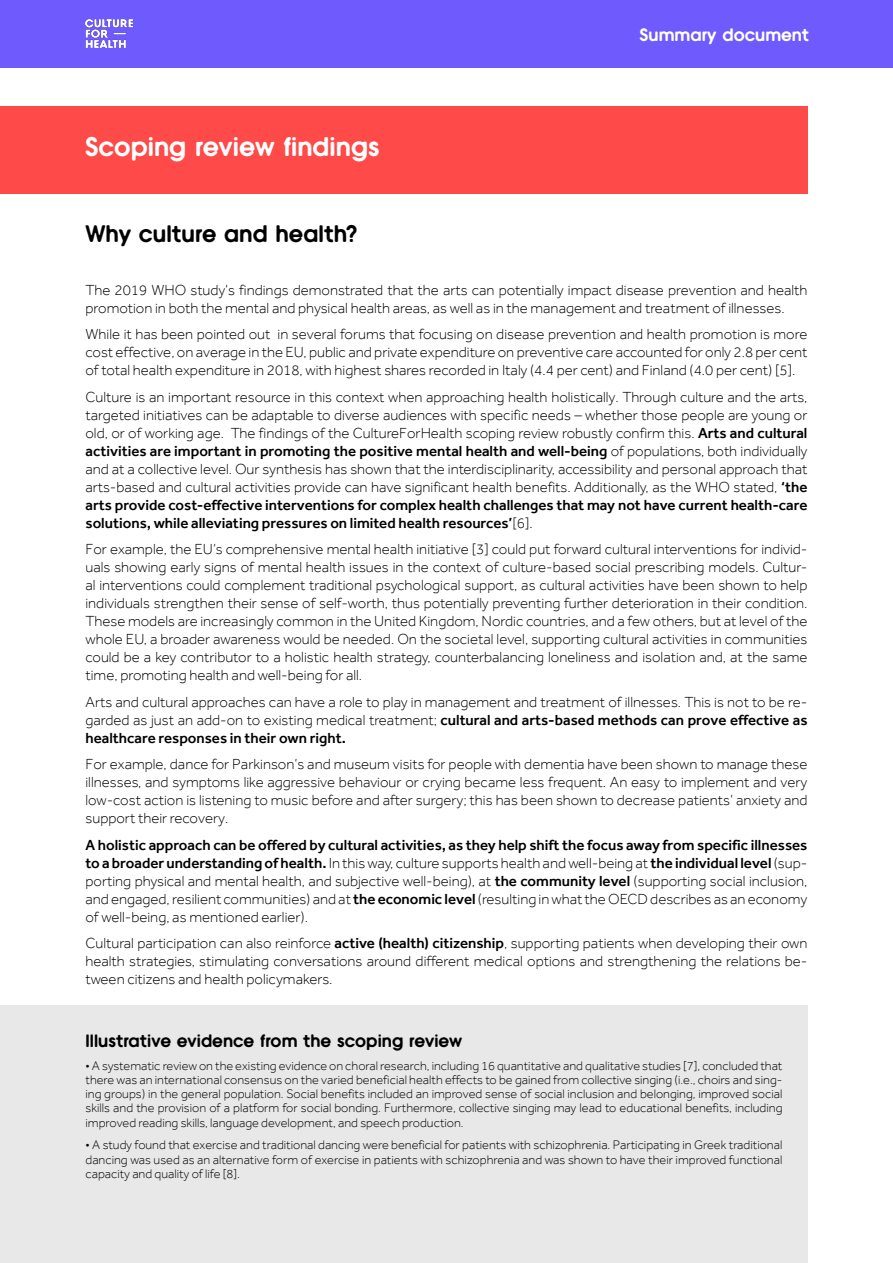
<style>
.page{position:relative;width:893px;height:1263px;background:#fff}
.page>*{position:absolute;margin:0;border:0;box-sizing:border-box;transform-origin:0 0}
.t1{font:700 27px "BN Cringe Sans";color:#fff}
.t2{font:700 24px "BN Cringe Sans";color:#000}
.t3{font:700 18px "BN Cringe Sans";color:#000}
.t4{font:700 18px "BN Cringe Sans";color:#fff}
.big_table{font:300 15px/18px "Effra W01";color:#000;text-align:justify}
.big_table-2{font:300 12.75px/14.2px "Effra W01";color:#000;text-align:justify}
.s1{font-weight:500}
</style>
<div class="page">
<div style="left:0;top:0;width:893px;height:68px;background:#6f5afd"></div>
<img style="left:85px;top:19px;width:48px;height:29px">
<div style="left:0;top:1005px;width:808px;height:258px;background:#e8e8e8"></div>
<div style="left:0;top:106px;width:807px;height:87px;background:#fe4a49"></div>
<h1 class="t1" style="left:85px;top:132px;width:296px">Scoping review findings</h1>
<p class="t4" style="left:639px;top:25px;width:171px">Summary document</p>
<h2 class="t2" style="left:85px;top:220px;width:273px">Why culture and health?</h2>
<p class="big_table" style="left:85px;top:281px;width:723px">The 2019 WHO study’s findings demonstrated that the arts can potentially impact disease prevention and health promotion in both the mental and physical health areas, as well as in the management and treatment of illnesses.</p>
<p class="big_table" style="left:85px;top:325px;width:723px">While it has been pointed out in several forums that focusing on disease prevention and health promotion is more cost effective, on average in the EU, public and private expenditure on preventive care accounted for only 2.8 per cent of total health expenditure in 2018, with highest shares recorded in Italy (4.4 per cent) and Finland (4.0 per cent) [5].</p>
<p class="big_table" style="left:85px;top:388px;width:723px">Culture is an important resource in this context when approaching health holistically. Through culture and the arts, targeted initiatives can be adaptable to diverse audiences with specific needs – whether those people are young or old, or of working age. The findings of the CultureForHealth scoping review robustly confirm this. <span class="s1">Arts and cultural activities are important in promoting the positive mental health and well-being</span> of populations, both individually and at a collective level. Our synthesis has shown that the interdisciplinarity, accessibility and personal approach that arts-based and cultural activities provide can have significant health benefits. Additionally, as the WHO stated, <span class="s1">‘the arts provide cost-effective interventions for complex health challenges that may not have current health-care solutions, while alleviating pressures on limited health resources’</span>[6].</p>
<p class="big_table" style="left:85px;top:540px;width:724px">For example, the EU’s comprehensive mental health initiative [3] could put forward cultural interventions for individ&shy;uals showing early signs of mental health issues in the context of culture-based social prescribing models. Cultur&shy;al interventions could complement traditional psychological support, as cultural activities have been shown to help individuals strengthen their sense of self-worth, thus potentially preventing further deterioration in their condition.<br>These models are increasingly common in the United Kingdom, Nordic countries, and a few others, but at level of the whole EU, a broader awareness would be needed. On the societal level, supporting cultural activities in communities could be a key contributor to a holistic health strategy, counterbalancing loneliness and isolation and, at the same time, promoting health and well-being for all.</p>
<p class="big_table" style="left:85px;top:693px;width:723px">Arts and cultural approaches can have a role to play in management and treatment of illnesses. This is not to be re&shy;garded as just an add-on to existing medical treatment; <span class="s1">cultural and arts-based methods can prove effective as healthcare responses in their own right.</span></p>
<p class="big_table" style="left:85px;top:755px;width:723px">For example, dance for Parkinson’s and museum visits for people with dementia have been shown to manage these illnesses, and symptoms like aggressive behaviour or crying became less frequent. An easy to implement and very low-cost action is listening to music before and after surgery; this has been shown to decrease patients’ anxiety and support their recovery.</p>
<p class="big_table" style="left:85px;top:836px;width:723px"><span class="s1">A holistic approach can be offered by cultural activities, as they help shift the focus away from specific illnesses to a broader understanding of health.</span> In this way, culture supports health and well-being at <span class="s1">the individual level</span> (sup&shy;porting physical and mental health, and subjective well-being), at <span class="s1">the community level</span> (supporting social inclusion, and engaged, resilient communities) and at <span class="s1">the economic level</span> (resulting in what the OECD describes as an economy of well-being, as mentioned earlier).</p>
<p class="big_table" style="left:85px;top:934px;width:723px">Cultural participation can also reinforce <span class="s1">active (health) citizenship</span>, supporting patients when developing their own health strategies, stimulating conversations around different medical options and strengthening the relations be&shy;tween citizens and health policymakers.</p>
<h2 class="t3" style="left:85px;top:1031px;width:378px">Illustrative evidence from the scoping review</h2>
<p class="big_table-2" style="left:85px;top:1058px;width:698px">• A systematic review on the existing evidence on choral research, including 16 quantitative and qualitative studies [7], concluded that there was an international consensus on the varied beneficial health effects to be gained from collective singing (i.e., choirs and sing&shy;ing groups) in the general population. Social benefits included an improved sense of social inclusion and belonging, improved social skills and the provision of a platform for social bonding. Furthermore, collective singing may lead to educational benefits, including improved reading skills, language development, and speech production.</p>
<p class="big_table-2" style="left:85px;top:1138px;width:698px">• A study found that exercise and traditional dancing were beneficial for patients with schizophrenia. Participating in Greek traditional dancing was used as an alternative form of exercise in patients with schizophrenia and was shown to have their improved functional capacity and quality of life [8].</p>
</div>
